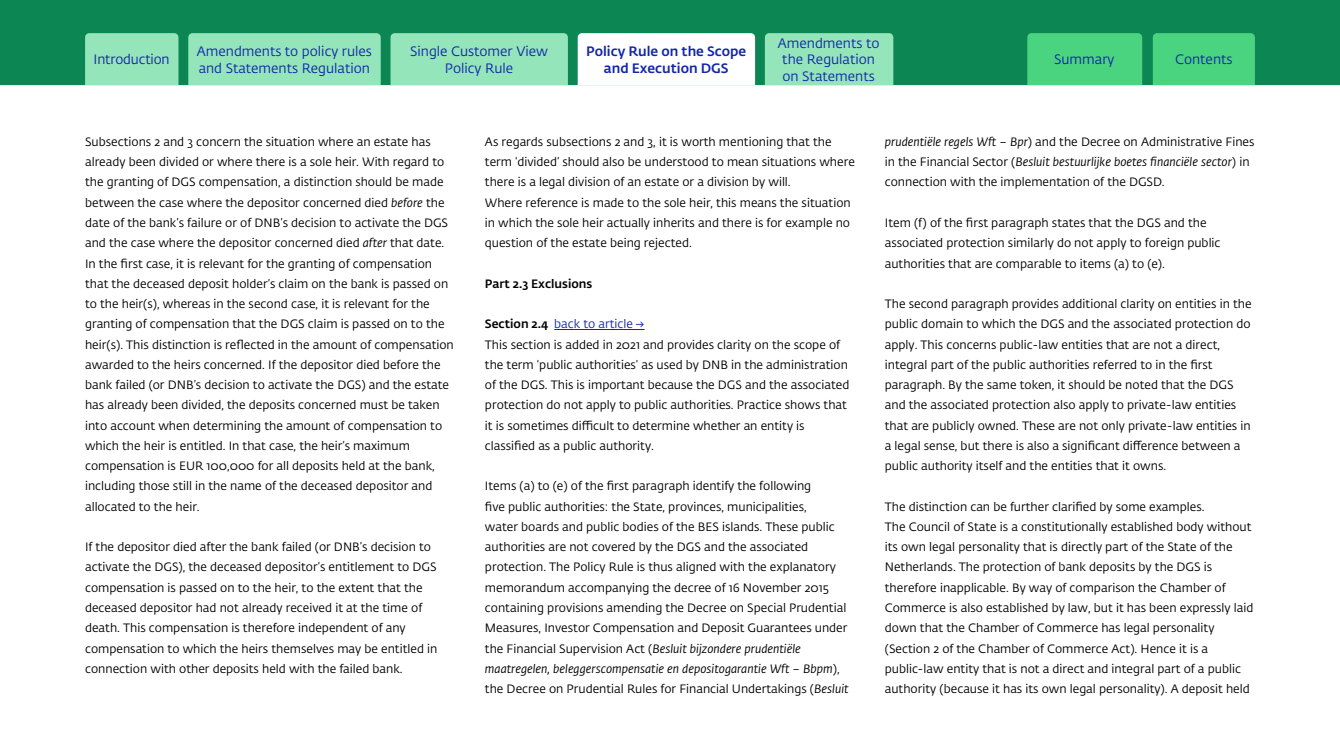
<style>
.page{position:relative;width:1340px;height:754px;background:#fff}
.page>*{position:absolute;margin:0;border:0;box-sizing:border-box;transform-origin:0 0}
.t1{font:13.5px/16.5px "DNB Fedra";color:#1226aa;text-align:center}
.t2{font:500 13.5px/16.5px "DNB Fedra";color:#1226aa;text-align:center}
.P_Broodtekst{font:12px/20.2px "DNB Fedra";color:#000}
.H4_Alineakop{font:12px "DNB Fedra";color:#1226aa}
.H4_Alineakop-2{font:500 12px "DNB Fedra";color:#000}
.s1{font-style:italic}
.s2{font-weight:500;color:#000}
</style>
<div class="page">
<div style="left:0;top:0;width:1339px;height:85px;background:#0c8754"></div>
<div style="left:188px;top:33px;width:193px;height:52px;background:#94e5ba"></div>
<div style="left:390px;top:33px;width:178px;height:52px;background:#94e5ba"></div>
<svg style="left:577px;top:33px;width:178px;height:52px"></svg>
<div style="left:765px;top:33px;width:128px;height:52px;background:#94e5ba"></div>
<div style="left:85px;top:33px;width:93px;height:52px;background:#94e5ba"></div>
<div style="left:1152px;top:33px;width:102px;height:52px;background:#4ad480"></div>
<div style="left:1027px;top:33px;width:115px;height:52px;background:#4ad480"></div>
<hr style="left:554px;top:329px;width:90px;height:1px;background:#1226aa">
<p class="t1" style="left:197px;top:43px;width:176px;text-align:left">Amendments to policy rules and Statements Regulation</p>
<p class="t1" style="left:410px;top:43px;width:139px">Single Customer View<br>Policy Rule</p>
<p class="t2" style="left:586px;top:43px;width:162px">Policy Rule on the Scope and Execution DGS</p>
<p class="t1" style="left:777px;top:35px;width:103px">Amendments to the Regulation on Statements</p>
<p class="t1" style="left:94px;top:52px;width:77px">Introduction</p>
<p class="t1" style="left:1054px;top:52px;width:62px">Summary</p>
<p class="t1" style="left:1175px;top:52px;width:59px">Contents</p>
<p class="P_Broodtekst" style="left:85px;top:132px;width:370px">Subsections 2 and 3 concern the situation where an estate has already been divided or where there is a sole heir. With regard to the granting of DGS compensation, a distinction should be made between the case where the depositor concerned died <span class="s1">before</span> the date of the bank’s failure or of DNB’s decision to activate the DGS and the case where the depositor concerned died <span class="s1">after</span> that date.<br>In the first case, it is relevant for the granting of compensation that the deceased deposit holder’s claim on the bank is passed on to the heir(s), whereas in the second case, it is relevant for the granting of compensation that the DGS claim is passed on to the heir(s). This distinction is reflected in the amount of compensation awarded to the heirs concerned. If the depositor died before the bank failed (or DNB’s decision to activate the DGS) and the estate has already been divided, the deposits concerned must be taken into account when determining the amount of compensation to which the heir is entitled. In that case, the heir’s maximum compensation is EUR 100,000 for all deposits held at the bank, including those still in the name of the deceased depositor and allocated to the heir.</p>
<p class="P_Broodtekst" style="left:85px;top:537px;width:354px">If the depositor died after the bank failed (or DNB’s decision to activate the DGS), the deceased depositor’s entitlement to DGS compensation is passed on to the heir, to the extent that the deceased depositor had not already received it at the time of death. This compensation is therefore independent of any compensation to which the heirs themselves may be entitled in connection with other deposits held with the failed bank.</p>
<p class="P_Broodtekst" style="left:485px;top:132px;width:371px">As regards subsections 2 and 3, it is worth mentioning that the term ‘divided’ should also be understood to mean situations where there is a legal division of an estate or a division by will.<br>Where reference is made to the sole heir, this means the situation in which the sole heir actually inherits and there is for example no question of the estate being rejected.</p>
<h4 class="H4_Alineakop-2" style="left:485px;top:276px;width:109px">Part 2.3 Exclusions</h4>
<h4 class="H4_Alineakop" style="left:485px;top:317px;width:161px"><span class="s2">Section 2.4</span> back to article →</h4>
<p class="P_Broodtekst" style="left:485px;top:334px;width:366px">This section is added in 2021 and provides clarity on the scope of the term ‘public authorities’ as used by DNB in the administration of the DGS. This is important because the DGS and the associated protection do not apply to public authorities. Practice shows that it is sometimes difficult to determine whether an entity is classified as a public authority.</p>
<p class="P_Broodtekst" style="left:485px;top:476px;width:365px">Items (a) to (e) of the first paragraph identify the following<br>five public authorities: the State, provinces, municipalities,<br>water boards and public bodies of the BES islands. These public authorities are not covered by the DGS and the associated protection. The Policy Rule is thus aligned with the explanatory memorandum accompanying the decree of 16 November 2015 containing provisions amending the Decree on Special Prudential Measures, Investor Compensation and Deposit Guarantees under the Financial Supervision Act (<span class="s1">Besluit bijzondere prudentiële maatregelen, beleggerscompensatie en depositogarantie Wft – Bbpm</span>), the Decree on Prudential Rules for Financial Undertakings (<span class="s1">Besluit</span></p>
<p class="P_Broodtekst" style="left:884px;top:132px;width:371px"><span class="s1">prudentiële regels Wft – Bpr</span>) and the Decree on Administrative Fines in the Financial Sector (<span class="s1">Besluit bestuurlijke boetes financiële sector</span>) in connection with the implementation of the DGSD.</p>
<p class="P_Broodtekst" style="left:884px;top:213px;width:337px">Item (f) of the first paragraph states that the DGS and the associated protection similarly do not apply to foreign public authorities that are comparable to items (a) to (e).</p>
<p class="P_Broodtekst" style="left:884px;top:294px;width:368px">The second paragraph provides additional clarity on entities in the public domain to which the DGS and the associated protection do apply. This concerns public-law entities that are not a direct, integral part of the public authorities referred to in the first paragraph. By the same token, it should be noted that the DGS and the associated protection also apply to private-law entities that are publicly owned. These are not only private-law entities in a legal sense, but there is also a significant difference between a public authority itself and the entities that it owns.</p>
<p class="P_Broodtekst" style="left:884px;top:496px;width:370px">The distinction can be further clarified by some examples.<br>The Council of State is a constitutionally established body without its own legal personality that is directly part of the State of the Netherlands. The protection of bank deposits by the DGS is therefore inapplicable. By way of comparison the Chamber of Commerce is also established by law, but it has been expressly laid down that the Chamber of Commerce has legal personality (Section 2 of the Chamber of Commerce Act). Hence it is a public-law entity that is not a direct and integral part of a public authority (because it has its own legal personality). A deposit held</p>
</div>
